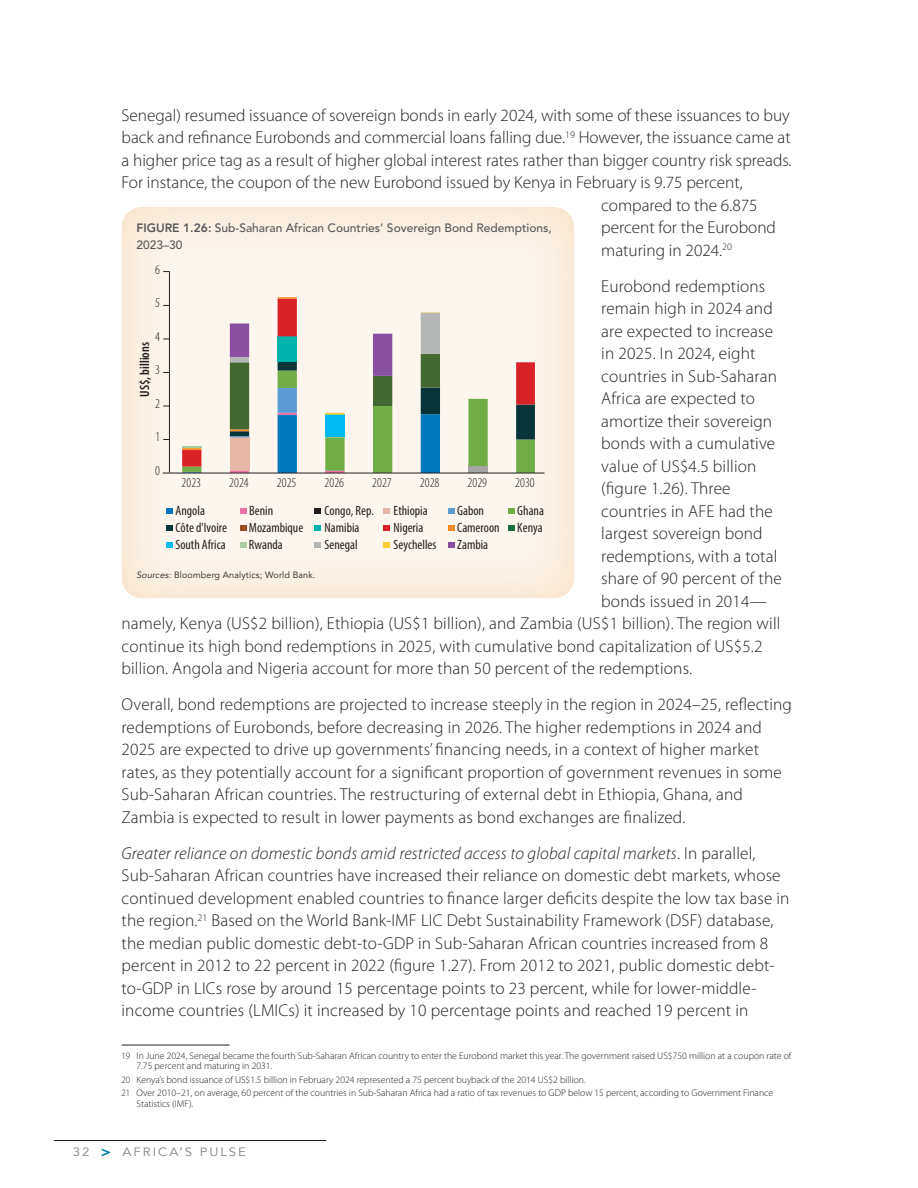
<style>
.page{position:relative;width:918px;height:1188px;background:#fff}
.page>*{position:absolute;margin:0;border:0;box-sizing:border-box;transform-origin:0 0}
.body{font:300 17.25px/22.5px "Myriad Pro";letter-spacing:.01em;color:#231f20}
.t1{font:condensed 13.5px "Myriad Pro";color:#231f20}
.t2{font:300 condensed 13.5px "Myriad Pro";color:#231f20}
.t3{font:600 condensed 13.5px "Myriad Pro";color:#231f20}
.fig_num_ttl{font:500 12px/16.5px "Avenir LT Std";color:#57585a}
.t4{font:12px "Avenir LT Std";letter-spacing:.15em;color:#808285;scale:1.1 1}
.Footnote_Text{font:300 9.75px/10.8px "Myriad Pro";color:#231f20;scale:.92 1}
.fig_source{font:9px "Avenir LT Std";letter-spacing:.015em;color:#231f20}
.s1{font-style:italic}
.s2{font-weight:800}
.s3{font-weight:800;font-size:15px;color:#007ca3}
</style>
<div class="page">
<hr style="left:54px;top:1140px;width:272px;height:1px;background:#231f20">
<hr style="left:122px;top:1045px;width:108px;height:1px;background:#231f20">
<div style="left:120px;top:202px;width:456px;height:396px;background:#fff;opacity:.74"></div>
<div style="left:182px;top:299px;width:353px;height:13px;background:#fcf6ee"></div>
<svg style="left:278px;top:297px;width:19px;height:2px"></svg>
<svg style="left:182px;top:312px;width:353px;height:161px;background:#cdd1c7"></svg>
<hr style="left:163px;top:473px;width:381px;height:1px;background:#231f20">
<svg style="left:167px;top:508px;width:6px;height:6px"></svg>
<svg style="left:240px;top:508px;width:6px;height:6px"></svg>
<div style="left:314px;top:508px;width:7px;height:6px;background:#231f20"></div>
<svg style="left:384px;top:508px;width:6px;height:6px"></svg>
<svg style="left:448px;top:508px;width:6px;height:6px"></svg>
<svg style="left:509px;top:508px;width:6px;height:6px"></svg>
<svg style="left:167px;top:525px;width:6px;height:6px"></svg>
<svg style="left:240px;top:525px;width:6px;height:6px"></svg>
<div style="left:314px;top:525px;width:7px;height:6px;background:#00b4ae"></div>
<svg style="left:384px;top:525px;width:6px;height:6px"></svg>
<svg style="left:448px;top:525px;width:6px;height:6px"></svg>
<svg style="left:509px;top:525px;width:6px;height:6px"></svg>
<svg style="left:167px;top:542px;width:6px;height:6px"></svg>
<svg style="left:240px;top:542px;width:6px;height:6px"></svg>
<div style="left:314px;top:542px;width:7px;height:6px;background:#b6b7b7"></div>
<svg style="left:384px;top:542px;width:6px;height:6px"></svg>
<svg style="left:448px;top:542px;width:6px;height:6px"></svg>
<hr style="left:169px;top:272px;width:1px;height:200px;background:#231f20">
<p class="body" style="left:122px;top:104px;width:670px">Senegal) resumed issuance of sovereign bonds in early 2024, with some of these issuances to buy</p>
<p class="body" style="left:122px;top:126px;width:671px">back and refinance Eurobonds and commercial loans falling due.<sup>19</sup> However, the issuance came at</p>
<p class="body" style="left:122px;top:149px;width:672px">a higher price tag as a result of higher global interest rates rather than bigger country risk spreads.</p>
<p class="body" style="left:122px;top:171px;width:623px">For instance, the coupon of the new Eurobond issued by Kenya in February is 9.75 percent,</p>
<p class="body" style="left:601px;top:194px;width:158px">compared to the 6.875</p>
<p class="body" style="left:601px;top:216px;width:176px">percent for the Eurobond</p>
<p class="body" style="left:601px;top:239px;width:132px">maturing in 2024.<sup>20</sup></p>
<p class="body" style="left:601px;top:275px;width:166px">Eurobond redemptions</p>
<p class="body" style="left:601px;top:297px;width:173px">remain high in 2024 and</p>
<p class="body" style="left:601px;top:320px;width:173px">are expected to increase</p>
<p class="body" style="left:601px;top:342px;width:156px">in 2025. In 2024, eight</p>
<p class="body" style="left:601px;top:365px;width:177px">countries in Sub-Saharan</p>
<p class="body" style="left:601px;top:387px;width:155px">Africa are expected to</p>
<p class="body" style="left:601px;top:410px;width:172px">amortize their sovereign</p>
<p class="body" style="left:601px;top:432px;width:175px">bonds with a cumulative</p>
<p class="body" style="left:601px;top:455px;width:157px">value of US$4.5 billion</p>
<p class="body" style="left:601px;top:477px;width:131px">(figure 1.26). Three</p>
<p class="body" style="left:601px;top:500px;width:173px">countries in AFE had the</p>
<p class="body" style="left:601px;top:522px;width:163px">largest sovereign bond</p>
<p class="body" style="left:601px;top:545px;width:178px">redemptions, with a total</p>
<p class="body" style="left:601px;top:567px;width:182px">share of 90 percent of the</p>
<p class="body" style="left:601px;top:590px;width:167px">bonds issued in 2014—</p>
<p class="body" style="left:122px;top:612px;width:661px">namely, Kenya (US$2 billion), Ethiopia (US$1 billion), and Zambia (US$1 billion). The region will</p>
<p class="body" style="left:122px;top:635px;width:643px">continue its high bond redemptions in 2025, with cumulative bond capitalization of US$5.2</p>
<p class="body" style="left:122px;top:657px;width:572px">billion. Angola and Nigeria account for more than 50 percent of the redemptions.</p>
<p class="body" style="left:122px;top:693px;width:672px">Overall, bond redemptions are projected to increase steeply in the region in 2024–25, reflecting redemptions of Eurobonds, before decreasing in 2026. The higher redemptions in 2024 and 2025 are expected to drive up governments’ financing needs, in a context of higher market rates, as they potentially account for a significant proportion of government revenues in some Sub-Saharan African countries. The restructuring of external debt in Ethiopia, Ghana, and Zambia is expected to result in lower payments as bond exchanges are finalized.</p>
<p class="body" style="left:122px;top:842px;width:670px"><span class="s1">Greater reliance on domestic bonds amid restricted access to global capital markets</span>. In parallel, Sub-Saharan African countries have increased their reliance on domestic debt markets, whose continued development enabled countries to finance larger deficits despite the low tax base in the region.<sup>21</sup> Based on the World Bank-IMF LIC Debt Sustainability Framework (DSF) database, the median public domestic debt-to-GDP in Sub-Saharan African countries increased from 8 percent in 2012 to 22 percent in 2022 (figure 1.27). From 2012 to 2021, public domestic debt&shy;to-GDP in LICs rose by around 15 percentage points to 23 percent, while for lower-middle&shy;income countries (LMICs) it increased by 10 percentage points and reached 19 percent in</p>
<p class="Footnote_Text" style="left:136px;top:1050px;width:713px;text-indent:-15px">19 In June 2024, Senegal became the fourth Sub-Saharan African country to enter the Eurobond market this year. The government raised US$750 million at a coupon rate of<br>7.75 percent and maturing in 2031.</p>
<p class="Footnote_Text" style="left:122px;top:1074px;width:506px">20 Kenya’s bond issuance of US$1.5 billion in February 2024 represented a 75 percent buyback of the 2014 US$2 billion.</p>
<p class="Footnote_Text" style="left:136px;top:1088px;width:694px;text-indent:-15px">21 Over 2010–21, on average, 60 percent of the countries in Sub-Saharan Africa had a ratio of tax revenues to GDP below 15 percent, according to Government Finance<br>Statistics (IMF).</p>
<p class="fig_num_ttl" style="left:136px;top:220px;width:417px"><span class="s2">FIGURE 1.26:</span> Sub-Saharan African Countries’ Sovereign Bond Redemptions,<br>2023–30</p>
<p class="t2" style="left:155px;top:262px;width:6px">6</p>
<p class="t2" style="left:155px;top:296px;width:6px">5</p>
<p class="t2" style="left:155px;top:329px;width:6px">4</p>
<p class="t3" style="left:137px;top:397px;width:56px;rotate:-90deg">US$, billions</p>
<p class="t2" style="left:155px;top:363px;width:6px">3</p>
<p class="t2" style="left:155px;top:396px;width:6px">2</p>
<p class="t2" style="left:155px;top:430px;width:6px">1</p>
<p class="t2" style="left:155px;top:463px;width:6px">0</p>
<p class="t2" style="left:182px;top:476px;width:21px">2023</p>
<p class="t2" style="left:229px;top:476px;width:21px">2024</p>
<p class="t2" style="left:277px;top:476px;width:21px">2025</p>
<p class="t2" style="left:325px;top:476px;width:21px">2026</p>
<p class="t2" style="left:372px;top:476px;width:21px">2027</p>
<p class="t2" style="left:420px;top:476px;width:21px">2028</p>
<p class="t2" style="left:468px;top:476px;width:21px">2029</p>
<p class="t2" style="left:515px;top:476px;width:21px">2030</p>
<p class="t1" style="left:176px;top:502px;width:31px">Angola</p>
<p class="t1" style="left:249px;top:502px;width:25px">Benin</p>
<p class="t1" style="left:325px;top:502px;width:51px">Congo, Rep.</p>
<p class="t1" style="left:394px;top:502px;width:36px">Ethiopia</p>
<p class="t1" style="left:457px;top:502px;width:28px">Gabon</p>
<p class="t1" style="left:517px;top:502px;width:28px">Ghana</p>
<p class="t1" style="left:176px;top:520px;width:53px">Côte d'Ivoire</p>
<p class="t1" style="left:249px;top:520px;width:56px">Mozambique</p>
<p class="t1" style="left:325px;top:520px;width:36px">Namibia</p>
<p class="t1" style="left:394px;top:520px;width:31px">Nigeria</p>
<p class="t1" style="left:457px;top:520px;width:44px">Cameroon</p>
<p class="t1" style="left:517px;top:520px;width:27px">Kenya</p>
<p class="t1" style="left:176px;top:536px;width:52px">South Africa</p>
<p class="t1" style="left:249px;top:536px;width:35px">Rwanda</p>
<p class="t1" style="left:325px;top:536px;width:35px">Senegal</p>
<p class="t1" style="left:394px;top:536px;width:44px">Seychelles</p>
<p class="t1" style="left:457px;top:536px;width:32px">Zambia</p>
<p class="fig_source" style="left:136px;top:570px;width:180px"><span class="s1">Sources:</span> Bloomberg Analytics; World Bank.</p>
<p class="t4" style="left:73px;top:1145px;width:159px">32 <span class="s3">&gt;</span> AFRICA’S PULSE</p>
</div>
